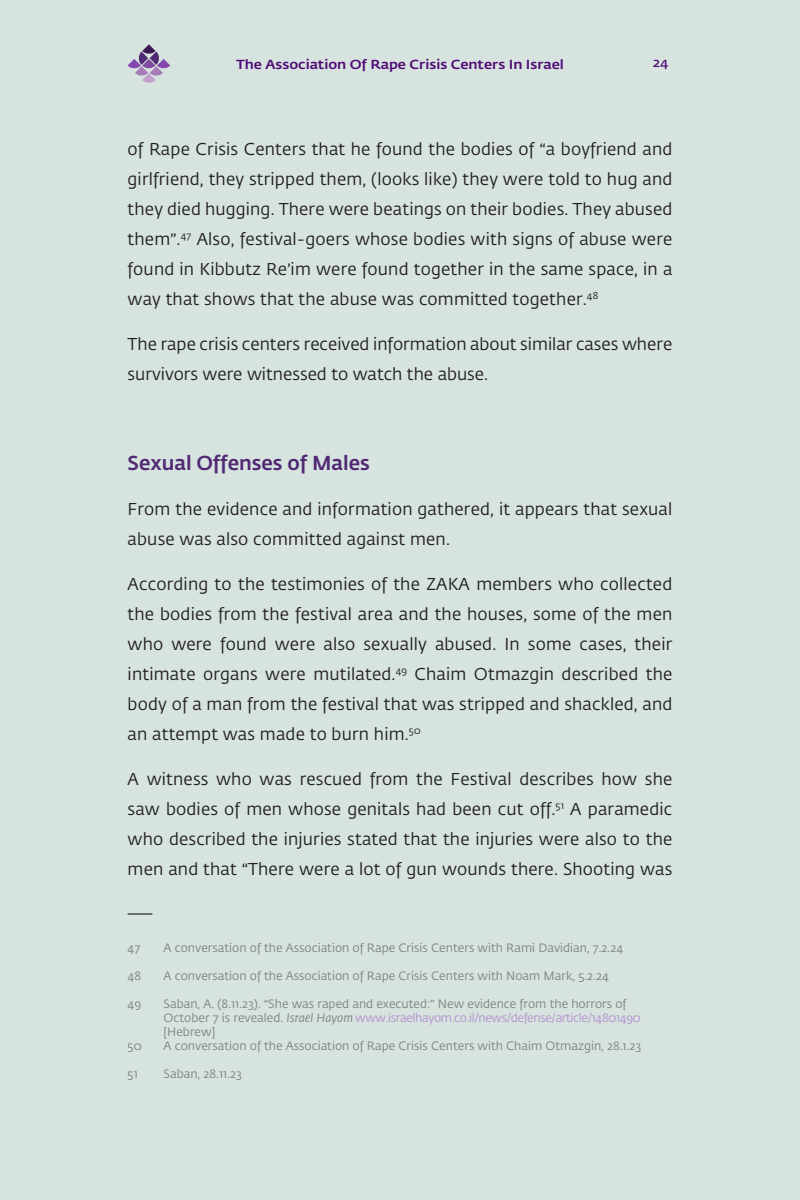
<style>
.page{position:relative;width:800px;height:1200px;background:#d6e3df}
.page>*{position:absolute;margin:0;border:0;box-sizing:border-box;transform-origin:0 0}
.t1{font:500 20px "Fedra Sans H+L";color:#512873}
.t2{font:17px/30px "Fedra Sans H+L";letter-spacing:.01em;color:#231f20}
.t3{font:500 13px "Fedra Sans H+L";color:#510c76;scale:1.1 1}
.t4{font:600 13px "Fedra Sans H+L";color:#510c76;scale:1.1 1}
.t5{font:12px/14px "Fedra Sans H+L";color:#808285}
.t6{font:9.9px "Fedra Sans H+L";letter-spacing:.01em;color:#231f20}
.s1{font-size:17px}
.s2{font-style:italic}
.s3{color:#b591ce}
</style>
<div class="page">
<svg style="left:128px;top:44px;width:42px;height:39px"></svg>
<hr style="left:128px;top:913px;width:24px;height:2px;background:#6d6e71">
<p class="t3" style="left:236px;top:56px;width:300px">The Association Of Rape Crisis Centers In Israel</p>
<p class="t4" style="left:653px;top:55px;width:16px">24</p>
<p class="t2" style="left:128px;top:135px;width:546px;text-align:right">of Rape Crisis Centers that he found the bodies of “a boyfriend and girlfriend, they stripped them (, looks like) they were told to hug and they died hugging. There were beatings on their bodies. They abused Also, festival-goers whose bodies with signs of abuse were</p>
<p class="t2" style="left:128px;top:225px;width:546px">them”<br>found in Kibbutz Re i m’ were found together in the same space in, a</p>
<p class="t6" style="left:583px;top:290px;width:17px"><span class="s1">.</span>48</p>
<p class="t6" style="left:177px;top:230px;width:16px"><span class="s1">.</span>47</p>
<p class="t2" style="left:128px;top:285px;width:457px">way that shows that the abuse was committed together</p>
<p class="t2" style="left:128px;top:330px;width:546px">The rape crisis centers received information about similar cases where survivors were witnessed to watch the abuse.</p>
<p class="t1" style="left:128px;top:451px;width:244px">Sexual Offenses of Males</p>
<p class="t2" style="left:128px;top:495px;width:546px">From the evidence and information gathered it, appears that sexual abuse was also committed against men.</p>
<p class="t2" style="left:128px;top:570px;width:546px;text-align:right">According to the testimonies of the ZAKA members who collected the bodies from the festival area and the houses, some of the men their</p>
<p class="t2" style="left:220px;top:630px;width:48px">found</p>
<p class="t2" style="left:128px;top:630px;width:37px">who</p>
<p class="t2" style="left:323px;top:630px;width:33px">also</p>
<p class="t2" style="left:363px;top:630px;width:65px">sexually</p>
<p class="t2" style="left:435px;top:630px;width:63px">abused.</p>
<p class="t2" style="left:504px;top:630px;width:17px">In</p>
<p class="t2" style="left:171px;top:630px;width:42px">were</p>
<p class="t2" style="left:275px;top:630px;width:42px">were</p>
<p class="t2" style="left:528px;top:630px;width:45px">some</p>
<p class="t2" style="left:580px;top:630px;width:49px">cases,</p>
<p class="t2" style="left:415px;top:660px;width:259px">Chaim Otmazgin described the</p>
<p class="t2" style="left:128px;top:660px;width:546px">intimate organs were mutilated<br>body of a man from the festival that was stripped and shackled, and</p>
<p class="t6" style="left:405px;top:725px;width:17px"><span class="s1">.</span>50</p>
<p class="t6" style="left:392px;top:665px;width:17px"><span class="s1">.</span>49</p>
<p class="t2" style="left:128px;top:720px;width:279px">an attempt was made to burn him</p>
<p class="t2" style="left:128px;top:765px;width:13px">A</p>
<p class="t2" style="left:147px;top:765px;width:63px">witness</p>
<p class="t2" style="left:216px;top:765px;width:37px">who</p>
<p class="t2" style="left:260px;top:765px;width:34px">was</p>
<p class="t2" style="left:300px;top:765px;width:64px">rescued</p>
<p class="t2" style="left:370px;top:765px;width:40px">from</p>
<p class="t2" style="left:416px;top:765px;width:28px">the</p>
<p class="t2" style="left:451px;top:765px;width:63px">Festival</p>
<p class="t2" style="left:519px;top:765px;width:76px">describes</p>
<p class="t2" style="left:602px;top:765px;width:37px">how</p>
<p class="t2" style="left:645px;top:765px;width:29px">she</p>
<p class="t2" style="left:570px;top:795px;width:104px">A paramedic</p>
<p class="t2" style="left:128px;top:795px;width:546px">saw bodies of men whose genitals had been cut off<br>who described the injuries stated that the injuries were also to the men and that “There were a lot of gun wounds there. Shooting was</p>
<p class="t6" style="left:552px;top:800px;width:14px"><span class="s1">.</span>51</p>
<p class="t5" style="left:128px;top:942px;width:14px">47</p>
<p class="t5" style="left:164px;top:942px;width:461px">A conversation of the Association of Rape Crisis Centers with Rami Davidian, 7.2.24</p>
<p class="t5" style="left:128px;top:970px;width:15px">48</p>
<p class="t5" style="left:164px;top:970px;width:447px">A conversation of the Association of Rape Crisis Centers with Noam Mark, 5.2.24</p>
<p class="t5" style="left:128px;top:998px;width:15px">49</p>
<p class="t5" style="left:128px;top:1040px;width:15px">50</p>
<p class="t5" style="left:164px;top:998px;width:464px">Saban A, (. 8.11.23 “.) She was raped and executed:” New evidence from the horrors of</p>
<p class="t5" style="left:164px;top:1012px;width:479px">October is7 revealed. <span class="s2">Israel Hayom</span> <span class="s3">www.israelhayom.co /i l. news/defense/article/14801490 </span>[Hebrew[<br>A conversation of the Association of Rape Crisis Centers with Chaim Otmazgin, 28.1.23</p>
<p class="t5" style="left:128px;top:1068px;width:12px">51</p>
<p class="t5" style="left:164px;top:1068px;width:80px">Saban, 28.11.23</p>
</div>
